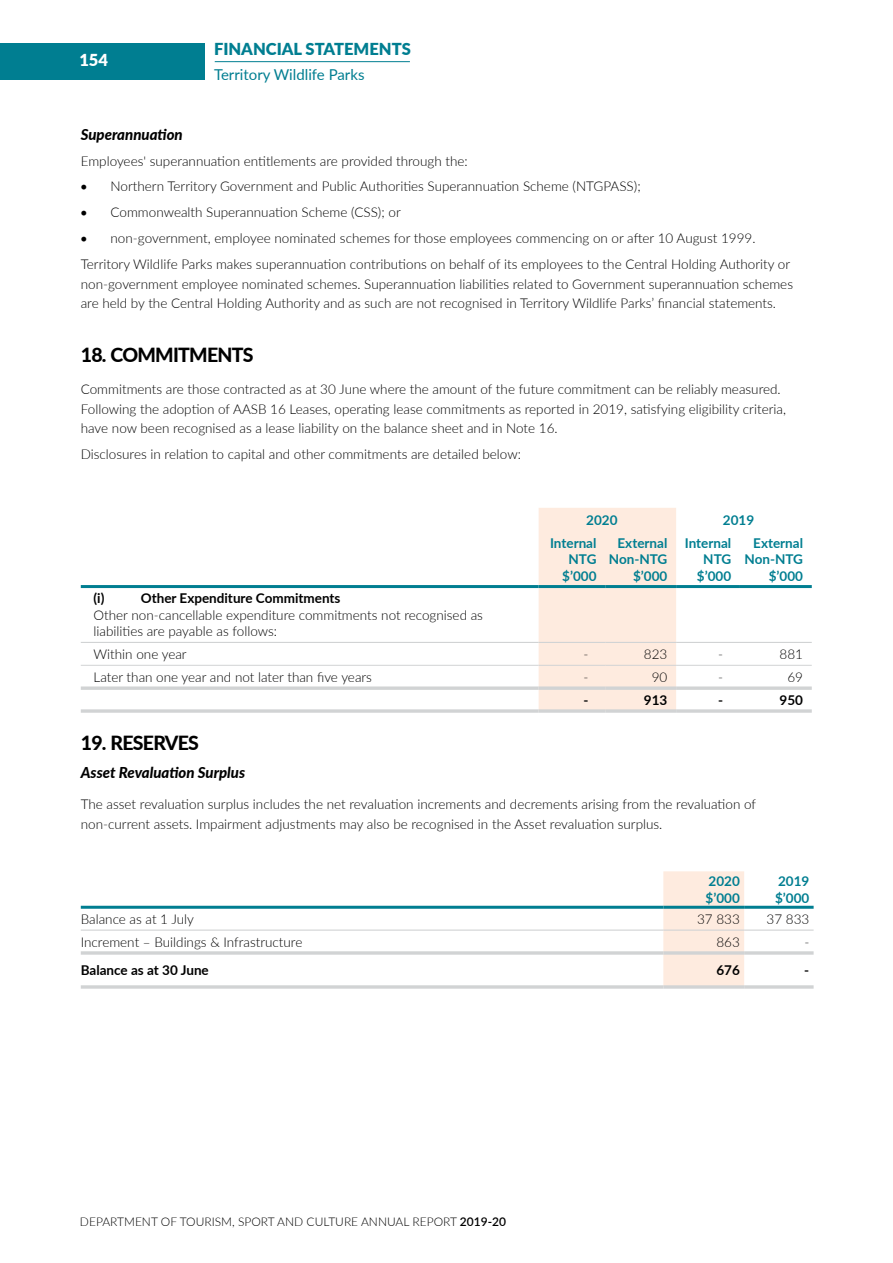
<style>
.page{position:relative;width:893px;height:1263px;background:#fff}
.page>*{position:absolute;margin:0;border:0;box-sizing:border-box;transform-origin:0 0}
.t1{font:800 19.5px "Lato";letter-spacing:-.04em;color:#000}
.t2{font:900 16.5px "Lato";color:#007e91}
.t3{font:900 16.5px "Lato";color:#fff}
.t4{font:italic 800 15px "Lato";color:#000}
.t5{font:15px "Lato";color:#007e91}
.t6{font:300 13.5px/19.5px "Lato";color:#000}
.t7{font:700 13.5px/16.5px "Lato";color:#007e91;text-align:right}
.t8{font:700 13.5px "Lato";color:#000}
.t9{font:300 12px "Lato";color:#000}
.s1{font-weight:600}
</style>
<div class="page">
<div style="left:539px;top:508px;width:137px;height:201px;background:#feebdf"></div>
<hr style="left:81px;top:585px;width:458px;height:3px;background:#007e91">
<hr style="left:539px;top:585px;width:66px;height:3px;background:#007e91">
<hr style="left:605px;top:585px;width:71px;height:3px;background:#007e91">
<hr style="left:676px;top:585px;width:64px;height:3px;background:#007e91">
<hr style="left:740px;top:585px;width:72px;height:3px;background:#007e91">
<hr style="left:539px;top:709px;width:66px;height:4px;background:#d1d3d4">
<hr style="left:605px;top:709px;width:71px;height:4px;background:#dbdbd7">
<hr style="left:676px;top:709px;width:64px;height:4px;background:#d9dadb">
<hr style="left:740px;top:709px;width:72px;height:4px;background:#dbdcdd">
<hr style="left:81px;top:709px;width:458px;height:4px;background:#dcddde">
<svg style="left:81px;top:686px;width:458px;height:4px;background:#d8d9da"></svg>
<svg style="left:539px;top:686px;width:66px;height:4px"></svg>
<svg style="left:605px;top:686px;width:71px;height:4px"></svg>
<svg style="left:676px;top:686px;width:64px;height:4px"></svg>
<svg style="left:740px;top:686px;width:72px;height:4px"></svg>
<hr style="left:81px;top:642px;width:458px;height:1px;background:#d1d3d4">
<hr style="left:539px;top:642px;width:66px;height:1px;background:#d1d3d4">
<hr style="left:605px;top:642px;width:71px;height:1px;background:#d1d3d4">
<hr style="left:676px;top:642px;width:64px;height:1px;background:#d1d3d4">
<hr style="left:740px;top:642px;width:72px;height:1px;background:#d1d3d4">
<hr style="left:81px;top:665px;width:458px;height:1px;background:#d1d3d4">
<hr style="left:539px;top:665px;width:66px;height:1px;background:#d1d3d4">
<hr style="left:605px;top:665px;width:71px;height:1px;background:#d1d3d4">
<hr style="left:676px;top:665px;width:64px;height:1px;background:#d1d3d4">
<hr style="left:740px;top:665px;width:72px;height:1px;background:#d1d3d4">
<div style="left:663px;top:871px;width:81px;height:114px;background:#feebdf"></div>
<hr style="left:81px;top:906px;width:582px;height:3px;background:#007e91">
<hr style="left:663px;top:906px;width:81px;height:3px;background:#007e91">
<hr style="left:744px;top:906px;width:70px;height:3px;background:#007e91">
<hr style="left:81px;top:929px;width:582px;height:2px;background:#d1d3d4">
<hr style="left:663px;top:929px;width:81px;height:2px;background:#d1d3d4">
<hr style="left:744px;top:929px;width:70px;height:2px;background:#d1d3d4">
<hr style="left:81px;top:951px;width:582px;height:4px;background:#d7d9da">
<hr style="left:663px;top:951px;width:81px;height:4px;background:#dcdad7">
<svg style="left:744px;top:951px;width:70px;height:4px"></svg>
<hr style="left:81px;top:985px;width:582px;height:4px;background:#d7d9da">
<hr style="left:663px;top:985px;width:81px;height:4px;background:#dcdad7">
<svg style="left:744px;top:985px;width:70px;height:4px"></svg>
<div style="left:0;top:43px;width:205px;height:37px;background:#007e91"></div>
<hr style="left:215px;top:61px;width:195px;height:1px;background:#007e91">
<p class="t3" style="left:79px;top:48px;width:30px">154</p>
<p class="t2" style="left:214px;top:37px;width:198px">FINANCIAL STATEMENTS</p>
<p class="t5" style="left:214px;top:64px;width:152px">Territory Wildlife Parks</p>
<p class="t4" style="left:81px;top:123px;width:104px">Superannuation</p>
<p class="t6" style="left:81px;top:150px;width:389px">Employees' superannuation entitlements are provided through the:</p>
<p class="t6" style="left:81px;top:176px;width:561px">• Northern Territory Government and Public Authorities Superannuation Scheme (NTGPASS);</p>
<p class="t6" style="left:81px;top:202px;width:321px">• Commonwealth Superannuation Scheme (CSS); or</p>
<p class="t6" style="left:81px;top:225px;width:711px;line-height:26px">• non-government, employee nominated schemes for those employees commencing on or after 10 August 1999.<br>Territory Wildlife Parks makes superannuation contributions on behalf of its employees to the Central Holding Authority or</p>
<p class="t6" style="left:81px;top:273px;width:714px">non-government employee nominated schemes. Superannuation liabilities related to Government superannuation schemes are held by the Central Holding Authority and as such are not recognised in Territory Wildlife Parks’ financial statements.</p>
<h1 class="t1" style="left:81px;top:340px;width:174px">18. COMMITMENTS</h1>
<p class="t6" style="left:81px;top:379px;width:707px">Commitments are those contracted as at 30 June where the amount of the future commitment can be reliably measured.<br>Following the adoption of AASB 16 Leases, operating lease commitments as reported in 2019, satisfying eligibility criteria, have now been recognised as a lease liability on the balance sheet and in Note 16.</p>
<p class="t6" style="left:81px;top:444px;width:442px">Disclosures in relation to capital and other commitments are detailed below:</p>
<p class="t7" style="left:586px;top:511px;width:33px">2020</p>
<p class="t7" style="left:723px;top:511px;width:33px">2019</p>
<p class="t7" style="left:550px;top:534px;width:48px">Internal<br>NTG $’000</p>
<p class="t7" style="left:609px;top:534px;width:60px">External<br>Non-NTG $’000</p>
<p class="t7" style="left:685px;top:534px;width:48px">Internal<br>NTG $’000</p>
<p class="t7" style="left:744px;top:534px;width:60px">External<br>Non-NTG $’000</p>
<p class="t8" style="left:94px;top:588px;width:12px">(i)</p>
<p class="t8" style="left:141px;top:588px;width:201px">Other Expenditure Commitments</p>
<p class="t6" style="left:94px;top:606px;width:391px;line-height:16.5px">Other non-cancellable expenditure commitments not recognised as liabilities are payable as follows:</p>
<p class="t6" style="left:94px;top:644px;width:95px">Within one year</p>
<p class="t6" style="left:584px;top:644px;width:6px">-</p>
<p class="t6" style="left:644px;top:644px;width:25px">823</p>
<p class="t6" style="left:718px;top:644px;width:6px">-</p>
<p class="t6" style="left:780px;top:644px;width:25px">881</p>
<p class="t6" style="left:94px;top:667px;width:280px">Later than one year and not later than five years</p>
<p class="t6" style="left:584px;top:667px;width:6px">-</p>
<p class="t6" style="left:652px;top:667px;width:17px">90</p>
<p class="t6" style="left:718px;top:667px;width:6px">-</p>
<p class="t6" style="left:787px;top:667px;width:17px">69</p>
<p class="t8" style="left:583px;top:690px;width:7px">-</p>
<p class="t8" style="left:644px;top:690px;width:25px">913</p>
<p class="t8" style="left:718px;top:690px;width:7px">-</p>
<p class="t8" style="left:780px;top:690px;width:25px">950</p>
<h1 class="t1" style="left:81px;top:729px;width:120px">19. RESERVES</h1>
<p class="t4" style="left:81px;top:761px;width:166px">Asset Revaluation Surplus</p>
<p class="t6" style="left:81px;top:794px;width:677px">The asset revaluation surplus includes the net revaluation increments and decrements arising from the revaluation of non-current assets. Impairment adjustments may also be recognised in the Asset revaluation surplus.</p>
<p class="t7" style="left:706px;top:873px;width:36px;text-align:left">2020 $’000</p>
<p class="t7" style="left:775px;top:873px;width:36px;text-align:left">2019 $’000</p>
<p class="t6" style="left:81px;top:909px;width:115px">Balance as at 1 July</p>
<p class="t6" style="left:697px;top:909px;width:44px">37 833</p>
<p class="t6" style="left:766px;top:909px;width:44px">37 833</p>
<p class="t6" style="left:81px;top:932px;width:223px">Increment – Buildings &amp; Infrastructure</p>
<p class="t6" style="left:716px;top:932px;width:25px">863</p>
<p class="t6" style="left:804px;top:932px;width:6px">-</p>
<p class="t8" style="left:81px;top:960px;width:130px">Balance as at 30 June</p>
<p class="t8" style="left:716px;top:960px;width:25px">676</p>
<p class="t8" style="left:804px;top:960px;width:7px">-</p>
<p class="t9" style="left:80px;top:1213px;width:428px">DEPARTMENT OF TOURISM, SPORT AND CULTURE ANNUAL REPORT <span class="s1">2019-20</span></p>
</div>
